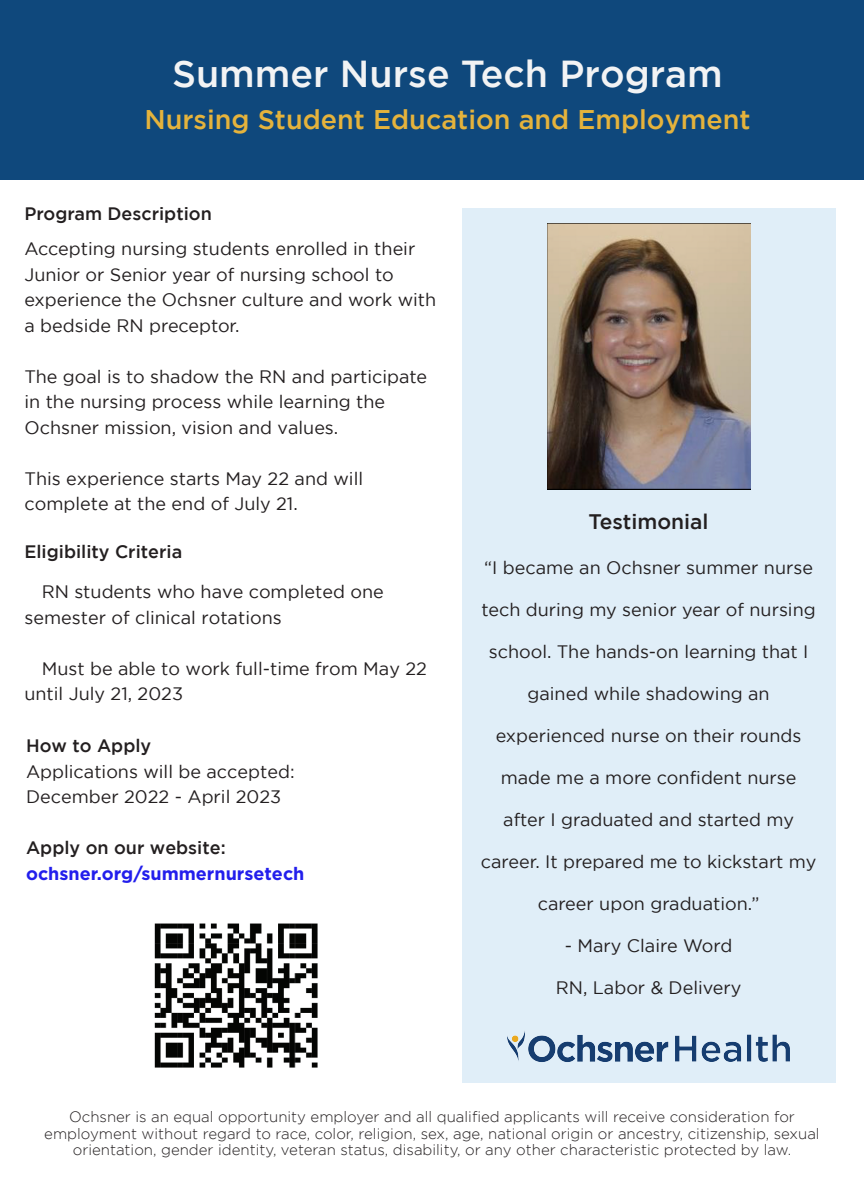
<style>
.page{position:relative;width:864px;height:1188px;background:#fff}
.page>*{position:absolute;margin:0;border:0;box-sizing:border-box;transform-origin:0 0}
.t1{font:500 37.5px "Gotham";color:#f2f3f4}
.t2{font:500 27px "Gotham";color:#e5b33c}
.t3{font:500 21px "Gotham";color:#231f20}
.t4{font:18px/25.5px "Gotham";color:#231f20}
.t5{font:500 18px "Gotham";color:#231f20}
.t6{font:700 18px "Gotham";color:#221eec}
.t7{font:300 15px/16.5px "Gotham";color:#231f20;text-align:center}
</style>
<div class="page">
<div style="left:0;top:0;width:864px;height:180px;background:#0f487c"></div>
<div style="left:462px;top:208px;width:373px;height:875px;background:#e0eef8"></div>
<img style="left:507px;top:1031px;width:283px;height:31px">
<img style="left:547px;top:223px;width:203px;height:266px">
<img style="left:154px;top:923px;width:164px;height:145px">
<h1 class="t1" style="left:172px;top:52px;width:552px">Summer Nurse Tech Program</h1>
<h2 class="t2" style="left:144px;top:104px;width:608px">Nursing Student Education and Employment</h2>
<p class="t5" style="left:24px;top:204px;width:189px">Program Description</p>
<p class="t4" style="left:24px;top:236px;width:413px">Accepting nursing students enrolled in their Junior or Senior year of nursing school to experience the Ochsner culture and work with a bedside RN preceptor.</p>
<p class="t4" style="left:24px;top:363px;width:404px">The goal is to shadow the RN and participate in the nursing process while learning the<br>Ochsner mission, vision and values.</p>
<p class="t4" style="left:24px;top:465px;width:340px">This experience starts May 22 and will complete at the end of July 21.</p>
<p class="t5" style="left:24px;top:541px;width:159px">Eligibility Criteria</p>
<p class="t4" style="left:24px;top:579px;width:361px;text-indent:17px">RN students who have completed one semester of clinical rotations</p>
<p class="t4" style="left:24px;top:655px;width:404px;text-indent:17px">Must be able to work full-time from May 22 until July 21, 2023</p>
<p class="t5" style="left:26px;top:735px;width:127px">How to Apply</p>
<p class="t4" style="left:26px;top:758px;width:270px">Applications will be accepted:<br>December 2022 - April 2023</p>
<p class="t5" style="left:26px;top:837px;width:201px">Apply on our website:</p>
<p class="t6" style="left:26px;top:863px;width:280px">ochsner.org/summernursetech</p>
<p class="t3" style="left:589px;top:509px;width:121px">Testimonial</p>
<p class="t4" style="left:484px;top:554px;width:330px">“I became an Ochsner summer nurse</p>
<p class="t4" style="left:481px;top:596px;width:336px">tech during my senior year of nursing</p>
<p class="t4" style="left:489px;top:638px;width:321px">school. The hands-on learning that I</p>
<p class="t4" style="left:528px;top:680px;width:244px">gained while shadowing an</p>
<p class="t4" style="left:496px;top:722px;width:307px">experienced nurse on their rounds</p>
<p class="t4" style="left:501px;top:764px;width:297px">made me a more confident nurse</p>
<p class="t4" style="left:503px;top:806px;width:292px">after I graduated and started my</p>
<p class="t4" style="left:481px;top:848px;width:337px">career. It prepared me to kickstart my</p>
<p class="t4" style="left:538px;top:890px;width:223px">career upon graduation.”</p>
<p class="t4" style="left:565px;top:932px;width:169px">- Mary Claire Word</p>
<p class="t4" style="left:556px;top:974px;width:187px">RN, Labor &amp; Delivery</p>
<p class="t7" style="left:44px;top:1109px;width:777px">Ochsner is an equal opportunity employer and all qualified applicants will receive consideration for employment without regard to race, color, religion, sex, age, national origin or ancestry, citizenship, sexual orientation, gender identity, veteran status, disability, or any other characteristic protected by law.</p>
</div>
